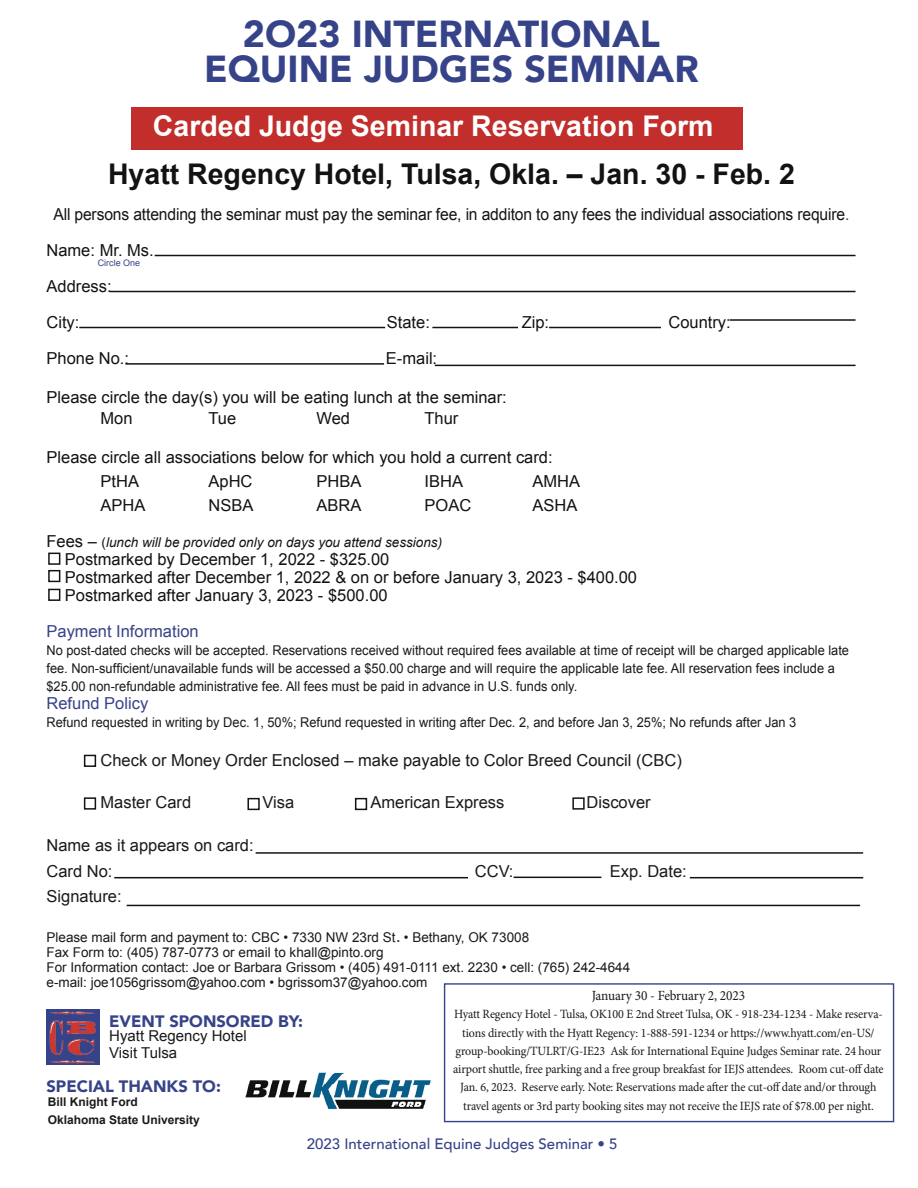
<style>
.page{position:relative;width:918px;height:1188px;background:#fff}
.page>*{position:absolute;margin:0;border:0;box-sizing:border-box;transform-origin:0 0}
.t1{font:900 37.5px "Avenir";color:#364388}
.text{font:700 28.5px "Arial";color:#111313}
.text-2{font:700 28.5px "Arial";color:#fff}
.text-3{font:16.5px "Arial";color:#111313}
.text-4{font:16.5px "Arial";color:#1a1a1a}
.text-5{font:16.5px "Arial";letter-spacing:-.01em;color:#121415;scale:.95 1}
.t2{font:900 16.5px "Avenir";color:#364388}
.schedule_dates{font:16.5px "Arial";color:#364388}
.t3{font:500 15px "Avenir";color:#364388}
.t4{font:15px "Arial";color:#1a1a1a}
.t5{font:14.1px "Minion Pro";letter-spacing:-.01em;color:#1a1a1a;scale:.95 1}
.text-6{font:13.5px/18px "Arial";color:#1a1a1a;scale:.95 1}
.text-7{font:13.5px "Arial";color:#1a1a1a}
.schedule_dates-2{font:13.5px "Arial";color:#1a1a1a;scale:.95 1}
.text-8{font:italic 13.5px "Arial";color:#111313}
.t6{font:12.6px/18.3px "Minion Pro";letter-spacing:-.01em;color:#1a1a1a;text-align:center;scale:.95 1}
.t7{font:700 12px "Arial";color:#1a1a1a}
.text-9{font:9px "Arial";color:#364388}
.s1{color:#5a392a}
.s2{font-style:normal;font-size:16.5px}
.s3{font-style:normal}
.s4{font-family:"Times";font-size:18px}
</style>
<div class="page">
<div style="left:444px;top:983px;width:450px;height:139px;border:1px solid #364388"></div>
<img style="left:46px;top:1009px;width:54px;height:56px">
<hr style="left:155px;top:255px;width:701px;height:1px;background:#121415">
<hr style="left:110px;top:291px;width:746px;height:1px;background:#121415">
<hr style="left:79px;top:327px;width:306px;height:1px;background:#121415">
<hr style="left:432px;top:327px;width:86px;height:1px;background:#121415">
<hr style="left:549px;top:327px;width:112px;height:1px;background:#121415">
<hr style="left:730px;top:319px;width:126px;height:2px;background:#121415">
<hr style="left:125px;top:363px;width:259px;height:2px;background:#121415">
<hr style="left:435px;top:365px;width:421px;height:1px;background:#121415">
<div style="left:131px;top:107px;width:612px;height:42px;background:#c12e2b"></div>
<div style="left:48px;top:553px;width:12px;height:12px;background:#fff;border:2px solid #121415"></div>
<div style="left:48px;top:570px;width:12px;height:12px;background:#fff;border:2px solid #121415"></div>
<div style="left:48px;top:589px;width:12px;height:12px;background:#fff;border:2px solid #121414"></div>
<div style="left:84px;top:755px;width:12px;height:12px;background:#fff;border:2px solid #121414"></div>
<div style="left:84px;top:797px;width:12px;height:13px;background:#fff;border:2px solid #121414"></div>
<div style="left:355px;top:798px;width:12px;height:12px;background:#fff;border:2px solid #121414"></div>
<div style="left:247px;top:798px;width:13px;height:12px;background:#fff;border:2px solid #121414"></div>
<hr style="left:114px;top:877px;width:354px;height:1px;background:#121315">
<hr style="left:690px;top:877px;width:173px;height:1px;background:#121315">
<hr style="left:256px;top:852px;width:607px;height:2px;background:#121315">
<hr style="left:127px;top:905px;width:733px;height:1px;background:#121315">
<hr style="left:514px;top:877px;width:87px;height:1px;background:#121315">
<img style="left:245px;top:1072px;width:186px;height:38px">
<div style="left:572px;top:797px;width:13px;height:13px;background:#fff;border:2px solid #121414"></div>
<p class="t1" style="left:243px;top:2px;width:419px">2O23 INTERNATIONAL</p>
<p class="t1" style="left:204px;top:37px;width:496px">EQUINE JUDGES SEMINAR</p>
<p class="text-2" style="left:153px;top:108px;width:562px">Carded Judge Seminar Reservation Form</p>
<p class="text" style="left:108px;top:155px;width:688px">Hyatt Regency Hotel, Tulsa, Okla. – Jan. 30 - Feb. 2</p>
<p class="text-5" style="left:53px;top:203px;width:840px">All persons attending the seminar must pay the seminar fee, in additon to any fees the individual associations require<span class="s1">.</span></p>
<p class="text-3" style="left:46px;top:239px;width:109px">Name: Mr. Ms.</p>
<p class="text-3" style="left:46px;top:275px;width:67px">Address:</p>
<p class="text-3" style="left:46px;top:311px;width:35px">City:</p>
<p class="text-3" style="left:387px;top:311px;width:45px">State:</p>
<p class="text-3" style="left:522px;top:311px;width:29px">Zip:</p>
<p class="text-3" style="left:668px;top:311px;width:64px">Country:</p>
<p class="text-3" style="left:46px;top:347px;width:84px">Phone No.:</p>
<p class="text-3" style="left:386px;top:347px;width:53px">E-mail:</p>
<p class="text-3" style="left:46px;top:386px;width:462px">Please circle the day(s) you will be eating lunch at the seminar:</p>
<p class="text-3" style="left:101px;top:407px;width:34px">Mon</p>
<p class="text-3" style="left:209px;top:407px;width:29px">Tue</p>
<p class="text-3" style="left:317px;top:407px;width:35px">Wed</p>
<p class="text-3" style="left:425px;top:407px;width:35px">Thur</p>
<p class="text-3" style="left:46px;top:446px;width:508px">Please circle all associations below for which you hold a current card:</p>
<p class="text-3" style="left:101px;top:470px;width:40px">PtHA</p>
<p class="text-3" style="left:209px;top:470px;width:46px">ApHC</p>
<p class="text-3" style="left:317px;top:470px;width:46px">PHBA</p>
<p class="text-3" style="left:425px;top:470px;width:40px">IBHA</p>
<p class="text-3" style="left:533px;top:470px;width:49px">AMHA</p>
<p class="text-3" style="left:100px;top:494px;width:46px">APHA</p>
<p class="text-3" style="left:208px;top:494px;width:46px">NSBA</p>
<p class="text-3" style="left:316px;top:494px;width:46px">ABRA</p>
<p class="text-3" style="left:425px;top:494px;width:48px">POAC</p>
<p class="text-3" style="left:532px;top:494px;width:46px">ASHA</p>
<p class="text-8" style="left:46px;top:533px;width:397px"><span class="s2">Fees –</span> <span class="s3">(</span>lunch will be provided only on days you attend sessions)</p>
<p class="text-3" style="left:65px;top:548px;width:326px">Postmarked by December 1, 2022 - $325.00</p>
<p class="text-3" style="left:65px;top:566px;width:574px">Postmarked after December 1, 2022 &amp; on or before January 3, 2023 - $400.00</p>
<p class="text-3" style="left:65px;top:584px;width:324px">Postmarked after January 3, 2023 - $500.00</p>
<p class="schedule_dates" style="left:46px;top:620px;width:154px">Payment Information</p>
<p class="text-6" style="left:46px;top:641px;width:846px">No post-dated checks will be accepted. Reservations received without required fees available at time of receipt will be charged applicable late fee. Non-sufficient/unavailable funds will be accessed a $50.00 charge and will require the applicable late fee. All reservation fees include a $25.00 non-refundable administrative fee. All fees must be paid in advance in U.S. funds only.</p>
<p class="schedule_dates" style="left:46px;top:692px;width:103px">Refund Policy</p>
<p class="schedule_dates-2" style="left:46px;top:713px;width:791px">Refund requested in writing by Dec. 1, 50%; Refund requested in writing after Dec. 2, and before Jan 3, 25%; No refunds after Jan 3</p>
<p class="text-4" style="left:100px;top:749px;width:583px">Check or Money Order Enclosed – make payable to Color Breed Council (CBC)</p>
<p class="text-4" style="left:101px;top:791px;width:92px">Master Card</p>
<p class="text-4" style="left:263px;top:791px;width:33px">Visa</p>
<p class="text-4" style="left:371px;top:791px;width:135px">American Express</p>
<p class="text-4" style="left:587px;top:791px;width:66px">Discover</p>
<p class="text-4" style="left:46px;top:835px;width:209px">Name as it appears on card:</p>
<p class="text-4" style="left:46px;top:860px;width:68px">Card No:</p>
<p class="text-4" style="left:475px;top:860px;width:40px">CCV:</p>
<p class="text-4" style="left:610px;top:860px;width:79px">Exp. Date:</p>
<p class="text-4" style="left:46px;top:886px;width:77px">Signature:</p>
<p class="text-7" style="left:46px;top:928px;width:484px">Please mail form and payment to: CBC • 7330 NW 23rd St<span class="s4">.</span> • Bethany, OK 73008</p>
<p class="text-7" style="left:46px;top:943px;width:339px">Fax Form to: (405) 787-0773 or email to khall@pinto.org</p>
<p class="text-7" style="left:46px;top:958px;width:585px">For Information contact: Joe or Barbara Grissom • (405) 491-0111 ext. 2230 • cell: (765) 242-4644</p>
<p class="text-7" style="left:46px;top:973px;width:382px">e-mail: joe1056grissom@yahoo.com • bgrissom37@yahoo.com</p>
<p class="t2" style="left:109px;top:1007px;width:195px">EVENT SPONSORED BY:</p>
<p class="t4" style="left:109px;top:1026px;width:139px">Hyatt Regency Hotel</p>
<p class="t4" style="left:109px;top:1043px;width:70px">Visit Tulsa</p>
<p class="t2" style="left:46px;top:1072px;width:176px">SPECIAL THANKS TO:</p>
<p class="t7" style="left:48px;top:1093px;width:91px">Bill Knight Ford</p>
<p class="t7" style="left:48px;top:1111px;width:154px">Oklahoma State University</p>
<p class="text-9" style="left:98px;top:257px;width:44px">Circle One</p>
<p class="t5" style="left:592px;top:986px;width:163px">January 30 - February 2, 2023</p>
<p class="t6" style="left:453px;top:1005px;width:454px">Hyatt Regency Hotel - Tulsa, OK100 E 2nd Street Tulsa, OK - 918-234-1234 - Make reserva&shy;tions directly with the Hyatt Regency: 1-888-591-1234 or https://www.hyatt.com/en-US/ group-booking/TULRT/G-IE23 Ask for International Equine Judges Seminar rate. 24 hour airport shuttle, free parking and a free group breakfast for IEJS attendees. Room cut-off date Jan. 6, 2023. Reserve early. Note: Reservations made after the cut-off date and/or through travel agents or 3rd party booking sites may not receive the IEJS rate of $78.00 per night.</p>
<p class="t3" style="left:307px;top:1131px;width:312px">2023 International Equine Judges Seminar • 5</p>
</div>
